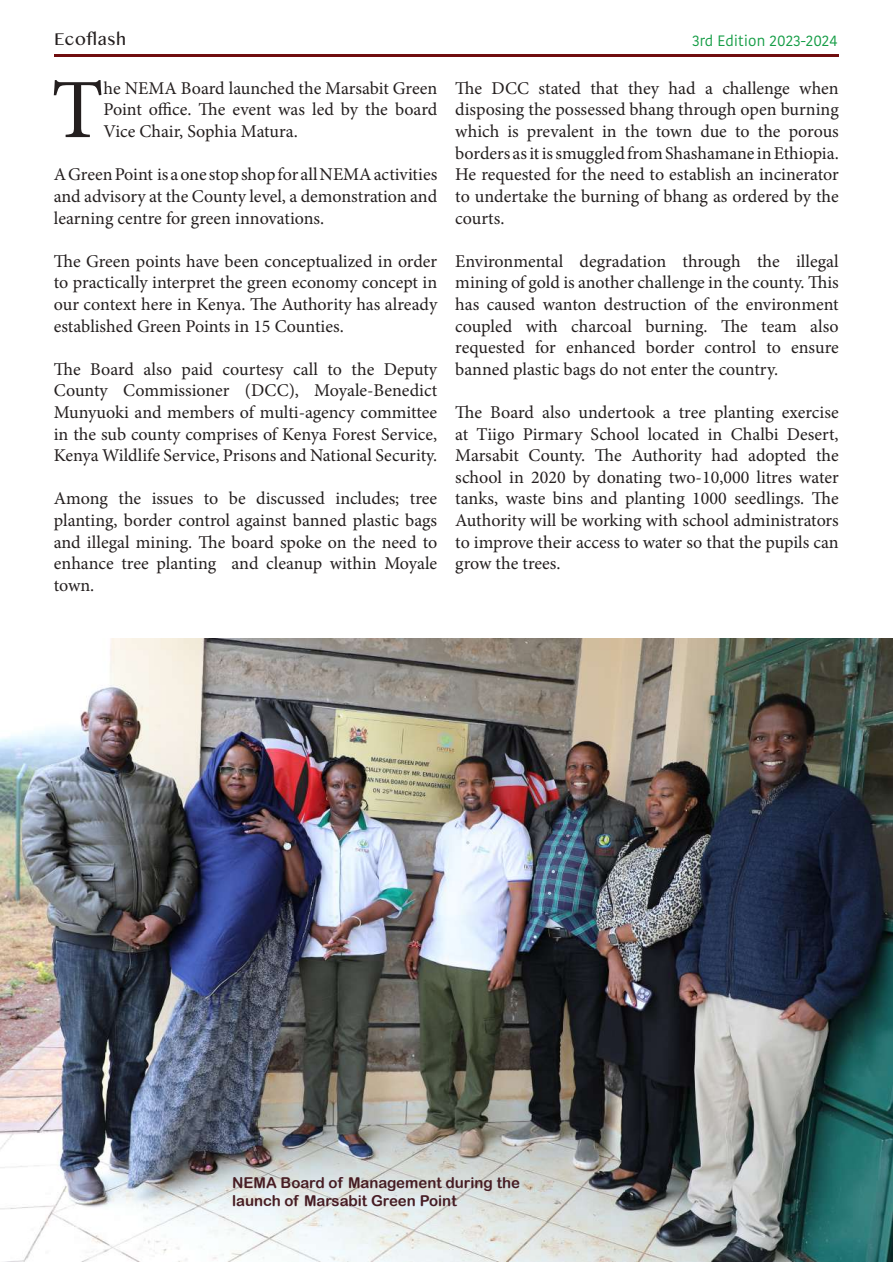
<style>
.page{position:relative;width:893px;height:1263px;background:#fff}
.page>*{position:absolute;margin:0;border:0;box-sizing:border-box;transform-origin:0 0}
.t1{font:84.45px "Minion Pro";color:#241f1f}
.t2{font:18px/21.6px "Minion Pro";color:#241f1f;text-align:justify}
.t3{font:18px "Lao MN";color:#241f1f}
.t4{font:15px/18px "Arial Rounded MT Bold";color:#471d24}
.t5{font:15px "Kohinoor Devanagari";color:#159d46}
</style>
<div class="page">
<hr style="left:54px;top:54px;width:785px;height:2px;background:#700d0e">
<img style="left:0;top:639px;width:893px;height:622px">
<p class="t3" style="left:54px;top:29px;width:74px">Ecoflash</p>
<p class="t5" style="left:692px;top:32px;width:147px">3rd Edition 2023-2024</p>
<h1 class="t1" style="left:51px;top:54px;width:54px">T</h1>
<p class="t2" style="left:104px;top:77px;width:335px">he NEMA Board launched the Marsabit Green Point office. The event was led by the board Vice Chair, Sophia Matura.</p>
<p class="t2" style="left:54px;top:164px;width:385px">A Green Point is a one stop shop for all NEMA activities and advisory at the County level, a demonstration and learning centre for green innovations.</p>
<p class="t2" style="left:54px;top:250px;width:385px">The Green points have been conceptualized in order to practically interpret the green economy concept in our context here in Kenya. The Authority has already established Green Points in 15 Counties.</p>
<p class="t2" style="left:54px;top:358px;width:385px">The Board also paid courtesy call to the Deputy County Commissioner (DCC), Moyale-Benedict Munyuoki and members of multi-agency committee in the sub county comprises of Kenya Forest Service, Kenya Wildlife Service, Prisons and National Security.</p>
<p class="t2" style="left:54px;top:488px;width:385px">Among the issues to be discussed includes; tree planting, border control against banned plastic bags and illegal mining. The board spoke on the need to enhance tree planting and cleanup within Moyale town.</p>
<p class="t2" style="left:455px;top:77px;width:385px">The DCC stated that they had a challenge when disposing the possessed bhang through open burning which is prevalent in the town due to the porous borders as it is smuggled from Shashamane in Ethiopia.<br>He requested for the need to establish an incinerator to undertake the burning of bhang as ordered by the courts.</p>
<p class="t2" style="left:455px;top:250px;width:385px">Environmental degradation through the illegal mining of gold is another challenge in the county. This has caused wanton destruction of the environment coupled with charcoal burning. The team also requested for enhanced border control to ensure banned plastic bags do not enter the country.</p>
<p class="t2" style="left:455px;top:401px;width:385px">The Board also undertook a tree planting exercise at Tiigo Pirmary School located in Chalbi Desert, Marsabit County. The Authority had adopted the school in 2020 by donating two-10,000 litres water tanks, waste bins and planting 1000 seedlings. The Authority will be working with school administrators to improve their access to water so that the pupils can grow the trees.</p>
<p class="t4" style="left:232px;top:1173px;width:289px">NEMA Board of Management during the launch of Marsabit Green Point</p>
</div>
